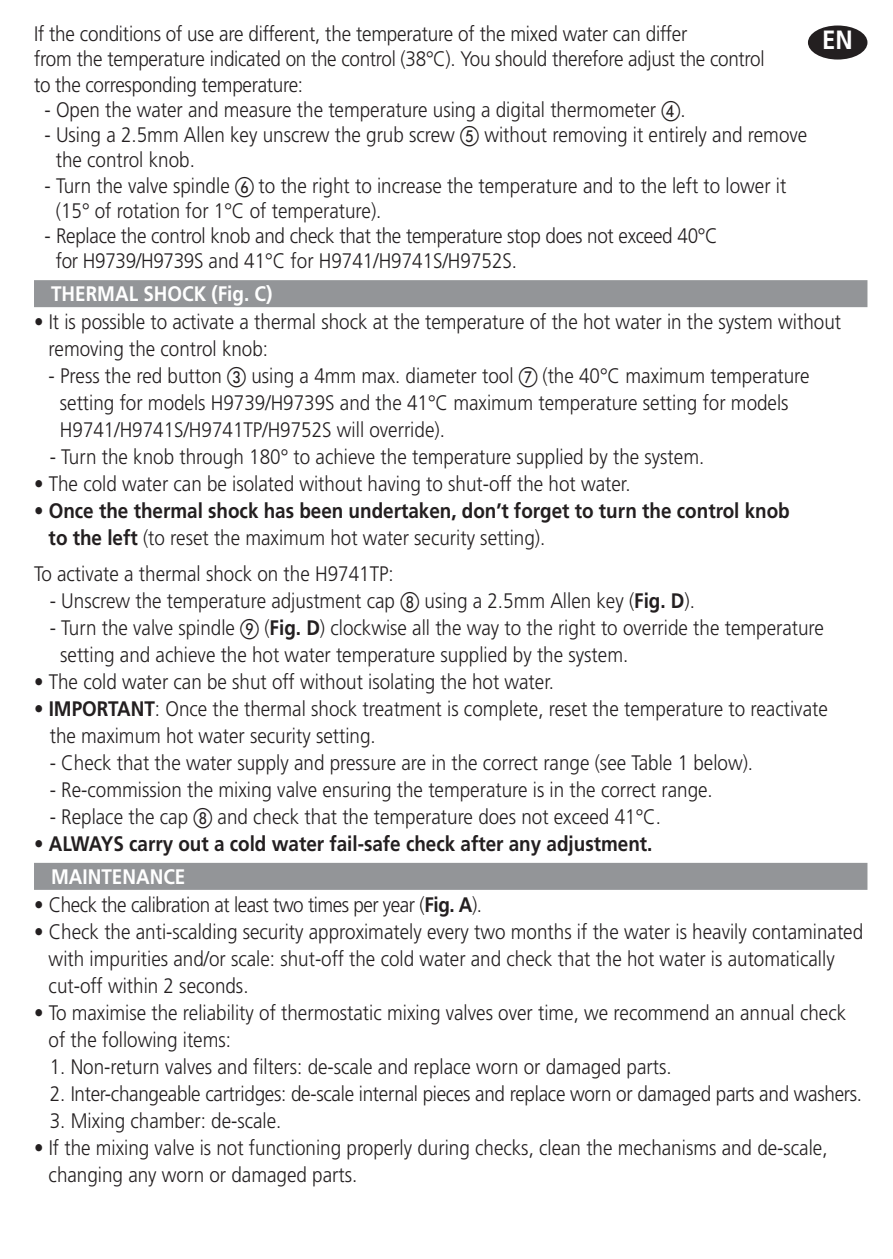
<style>
.page{position:relative;width:893px;height:1259px;background:#fff}
.page>*{position:absolute;margin:0;border:0;box-sizing:border-box;transform-origin:0 0}
.t1{font:700 26.4px "Frutiger";color:#fff;scale:.91 1}
.t2{font:300 21px/27px "Frutiger";color:#231f20;scale:.9 1}
.t3{font:700 21px/27px "Frutiger";color:#231f20;scale:.9 1}
.t4{font:300 21px "Frutiger";letter-spacing:-.025em;color:#231f20;scale:.9 1}
.t5{font:700 21px "Frutiger";color:#fff;scale:.9 1}
.s1{font-family:"European Pi One";font-weight:400}
.s2{font-weight:300}
.s3{font-weight:700}
</style>
<div class="page">
<div style="left:34px;top:280px;width:833px;height:27px;background:#939598"></div>
<div style="left:34px;top:863px;width:833px;height:27px;background:#939598"></div>
<div style="left:808px;top:26px;width:59px;height:34px;background:#231f20;border-radius:50%"></div>
<p class="t2" style="left:34px;top:23px;width:813px;line-height:25.2px">If the conditions of use are different, the temperature of the mixed water can differ<br>from the temperature indicated on the control (38°C). You should therefore adjust the control to the corresponding temperature:</p>
<p class="t2" style="left:44px;top:98px;width:714px">- Open the water and measure the temperature using a digital thermometer <span class="s1">d</span>.</p>
<p class="t2" style="left:56px;top:124px;width:837px;line-height:25.2px;text-indent:-11px">- Using a 2.5mm Allen key unscrew the grub screw <span class="s1">e</span> without removing it entirely and remove the control knob.</p>
<p class="t2" style="left:56px;top:174px;width:813px;line-height:25.2px;text-indent:-11px">- Turn the valve spindle <span class="s1">f</span> to the right to increase the temperature and to the left to lower it (15° of rotation for 1°C of temperature).</p>
<p class="t2" style="left:56px;top:225px;width:737px;line-height:25.2px;text-indent:-11px">- Replace the control knob and check that the temperature stop does not exceed 40°C for H9739/H9739S and 41°C for H9741/H9741S/H9752S.</p>
<p class="t5" style="left:51px;top:285px;width:247px">THERMAL SHOCK (Fig. C)</p>
<p class="t2" style="left:49px;top:310px;width:882px;text-indent:-15px">• It is possible to activate a thermal shock at the temperature of the hot water in the system without removing the control knob:</p>
<p class="t2" style="left:60px;top:364px;width:835px;text-indent:-11px">- Press the red button <span class="s1">c</span> using a 4mm max. diameter tool <span class="s1">g</span> (the 40°C maximum temperature setting for models H9739/H9739S and the 41°C maximum temperature setting for models<br>H9741/H9741S/H9741TP/H9752S will override).</p>
<p class="t2" style="left:50px;top:445px;width:729px">- Turn the knob through 180° to achieve the temperature supplied by the system.</p>
<p class="t2" style="left:34px;top:472px;width:664px">• The cold water can be isolated without having to shut-off the hot water.</p>
<p class="t3" style="left:49px;top:499px;width:825px;text-indent:-15px"><span class="s2">•</span> Once the thermal shock has been undertaken, don’t forget to turn the control knob to the left <span class="s2">(to reset the maximum hot water security setting).</span></p>
<p class="t2" style="left:34px;top:561px;width:401px">To activate a thermal shock on the H9741TP:</p>
<p class="t2" style="left:50px;top:588px;width:719px">- Unscrew the temperature adjustment cap <span class="s1">h</span> using a 2.5mm Allen key (<span class="s3">Fig. D</span>).</p>
<p class="t2" style="left:60px;top:615px;width:850px;text-indent:-10px">- Turn the valve spindle <span class="s1">i</span> (<span class="s3">Fig. D</span>) clockwise all the way to the right to override the temperature setting and achieve the hot water temperature supplied by the system.</p>
<p class="t2" style="left:34px;top:669px;width:579px">• The cold water can be shut off without isolating the hot water.</p>
<p class="t2" style="left:50px;top:696px;width:866px;text-indent:-16px">• <span class="s3">IMPORTANT</span>: Once the thermal shock treatment is complete, reset the temperature to reactivate the maximum hot water security setting.</p>
<p class="t2" style="left:50px;top:750px;width:783px">- Check that the water supply and pressure are in the correct range (see Table 1 below).</p>
<p class="t2" style="left:50px;top:777px;width:738px">- Re-commission the mixing valve ensuring the temperature is in the correct range.</p>
<p class="t2" style="left:50px;top:804px;width:681px">- Replace the cap <span class="s1">h</span> and check that the temperature does not exceed 41°C.</p>
<p class="t3" style="left:34px;top:831px;width:689px">• ALWAYS carry out a cold water fail-safe check after any adjustment.</p>
<p class="t5" style="left:51px;top:868px;width:151px">MAINTENANCE</p>
<p class="t4" style="left:34px;top:896px;width:499px">• Check the calibration at least two times per year (<span class="s3">Fig. A</span>).</p>
<p class="t2" style="left:49px;top:919px;width:907px;text-indent:-15px">• Check the anti-scalding security approximately every two months if the water is heavily contaminated with impurities and/or scale: shut-off the cold water and check that the hot water is automatically cut-off within 2 seconds.</p>
<p class="t2" style="left:49px;top:1000px;width:888px;text-indent:-15px">• To maximise the reliability of thermostatic mixing valves over time, we recommend an annual check of the following items:</p>
<p class="t2" style="left:50px;top:1054px;width:692px">1. Non-return valves and filters: de-scale and replace worn or damaged parts.</p>
<p class="t2" style="left:50px;top:1081px;width:904px">2. Inter-changeable cartridges: de-scale internal pieces and replace worn or damaged parts and washers.</p>
<p class="t2" style="left:50px;top:1108px;width:259px">3. Mixing chamber: de-scale.</p>
<p class="t2" style="left:49px;top:1135px;width:867px;text-indent:-15px">• If the mixing valve is not functioning properly during checks, clean the mechanisms and de-scale, changing any worn or damaged parts.</p>
<p class="t1" style="left:822px;top:30px;width:35px">EN</p>
</div>
